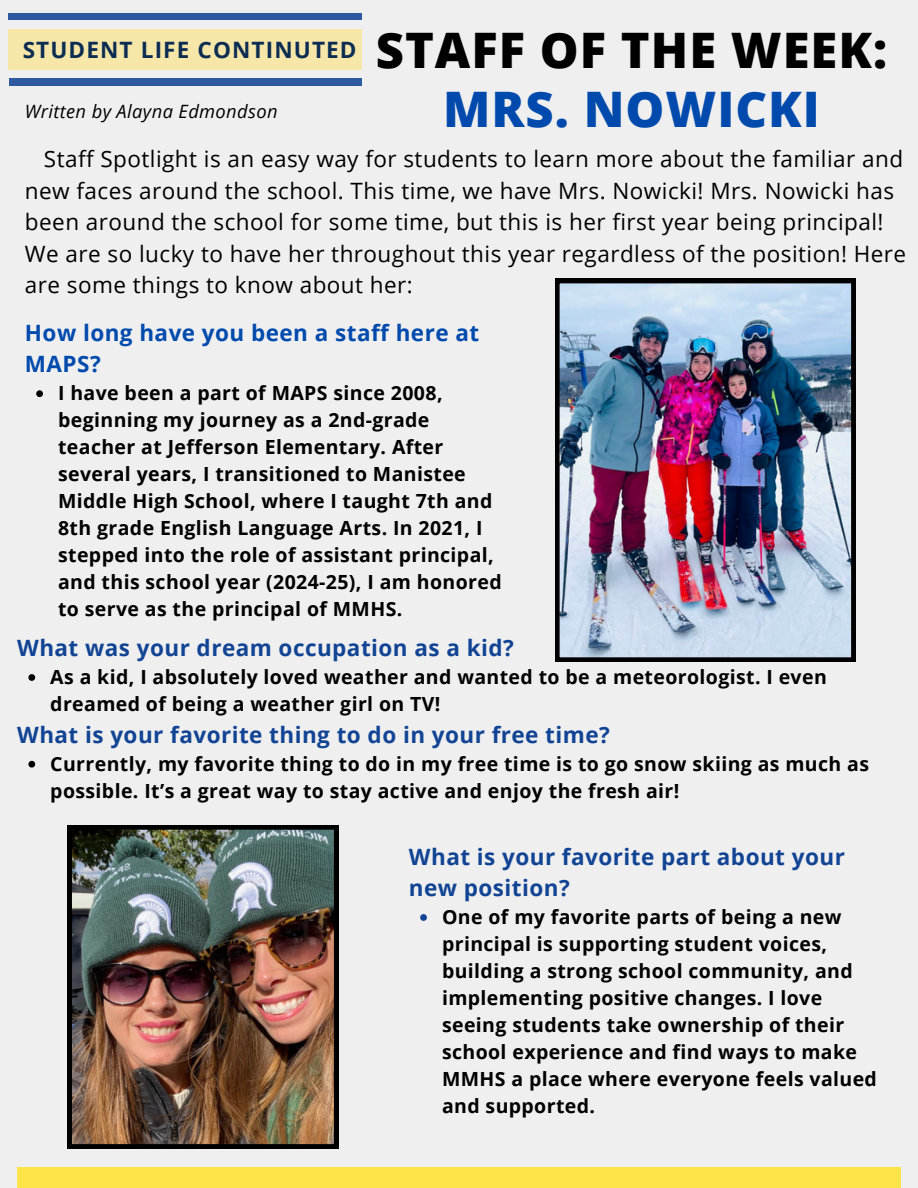
<style>
.page{position:relative;width:918px;height:1188px;background:#efefef}
.page>*{position:absolute;margin:0;border:0;box-sizing:border-box;transform-origin:0 0}
.t1{font:800 48.9px/58.5px "Open Sans";letter-spacing:.02em;color:#000;text-align:center}
.t2{font:22.5px/31.5px "Open Sans";letter-spacing:.02em;color:#000}
.t3{font:700 22.5px/31.5px "Open Sans";letter-spacing:.02em;color:#114494}
.t4{font:700 22.5px/31.5px "Open Sans";letter-spacing:.02em;color:#004aad}
.t5{font:700 22.5px "Open Sans";letter-spacing:.05em;color:#0d2c52}
.t6{font:700 19.5px/27px "Open Sans";letter-spacing:.02em;color:#000}
.t7{font:italic 18.3px "Open Sans";letter-spacing:.02em;color:#000}
.s1{color:#004aad}
</style>
<div class="page">
<div style="left:9px;top:29px;width:353px;height:40px;background:#f6e7a9"></div>
<div style="left:10px;top:78px;width:352px;height:8px;background:#2e5aa0"></div>
<div style="left:9px;top:13px;width:353px;height:7px;background:#2e5aa0"></div>
<svg style="left:420px;top:914px;width:7px;height:7px"></svg>
<div style="left:17px;top:1168px;width:883px;height:20px;background:#fee349"></div>
<img style="left:555px;top:279px;width:300px;height:382px">
<img style="left:67px;top:825px;width:271px;height:324px">
<svg style="left:36px;top:390px;width:7px;height:7px"></svg>
<svg style="left:28px;top:761px;width:7px;height:7px"></svg>
<svg style="left:28px;top:674px;width:7px;height:7px"></svg>
<p class="t5" style="left:23px;top:34px;width:335px">STUDENT LIFE CONTINUTED</p>
<h2 class="t1" style="left:376px;top:20px;width:513px">STAFF OF THE WEEK:<br><span class="s1">MRS. NOWICKI</span></h2>
<p class="t7" style="left:25px;top:98px;width:254px">Written by Alayna Edmondson</p>
<p class="t2" style="left:25px;top:143px;width:883px;text-indent:19px">Staff Spotlight is an easy way for students to learn more about the familiar and new faces around the school. This time, we have Mrs. Nowicki! Mrs. Nowicki has been around the school for some time, but this is her first year being principal!<br>We are so lucky to have her throughout this year regardless of the position! Here are some things to know about her:</p>
<h4 class="t4" style="left:25px;top:316px;width:456px">How long have you been a staff here at<br>MAPS?</h4>
<p class="t6" style="left:58px;top:379px;width:445px">I have been a part of MAPS since 2008, beginning my journey as a 2nd-grade teacher at Jefferson Elementary. After several years, I transitioned to Manistee Middle High School, where I taught 7th and 8th grade English Language Arts. In 2021, I stepped into the role of assistant principal, and this school year (2024-25), I am honored to serve as the principal of MMHS.</p>
<h3 class="t3" style="left:17px;top:632px;width:498px">What was your dream occupation as a kid?</h3>
<p class="t6" style="left:50px;top:663px;width:778px">As a kid, I absolutely loved weather and wanted to be a meteorologist. I even dreamed of being a weather girl on TV!</p>
<h3 class="t3" style="left:17px;top:718px;width:594px">What is your favorite thing to do in your free time?</h3>
<p class="t6" style="left:50px;top:750px;width:820px">Currently, my favorite thing to do in my free time is to go snow skiing as much as possible. It’s a great way to stay active and enjoy the fresh air!</p>
<p class="t3" style="left:409px;top:840px;width:437px">What is your favorite part about your new position?</p>
<h1 class="t6" style="left:442px;top:903px;width:436px">One of my favorite parts of being a new principal is supporting student voices, building a strong school community, and implementing positive changes. I love seeing students take ownership of their school experience and find ways to make MMHS a place where everyone feels valued and supported.</h1>
</div>
